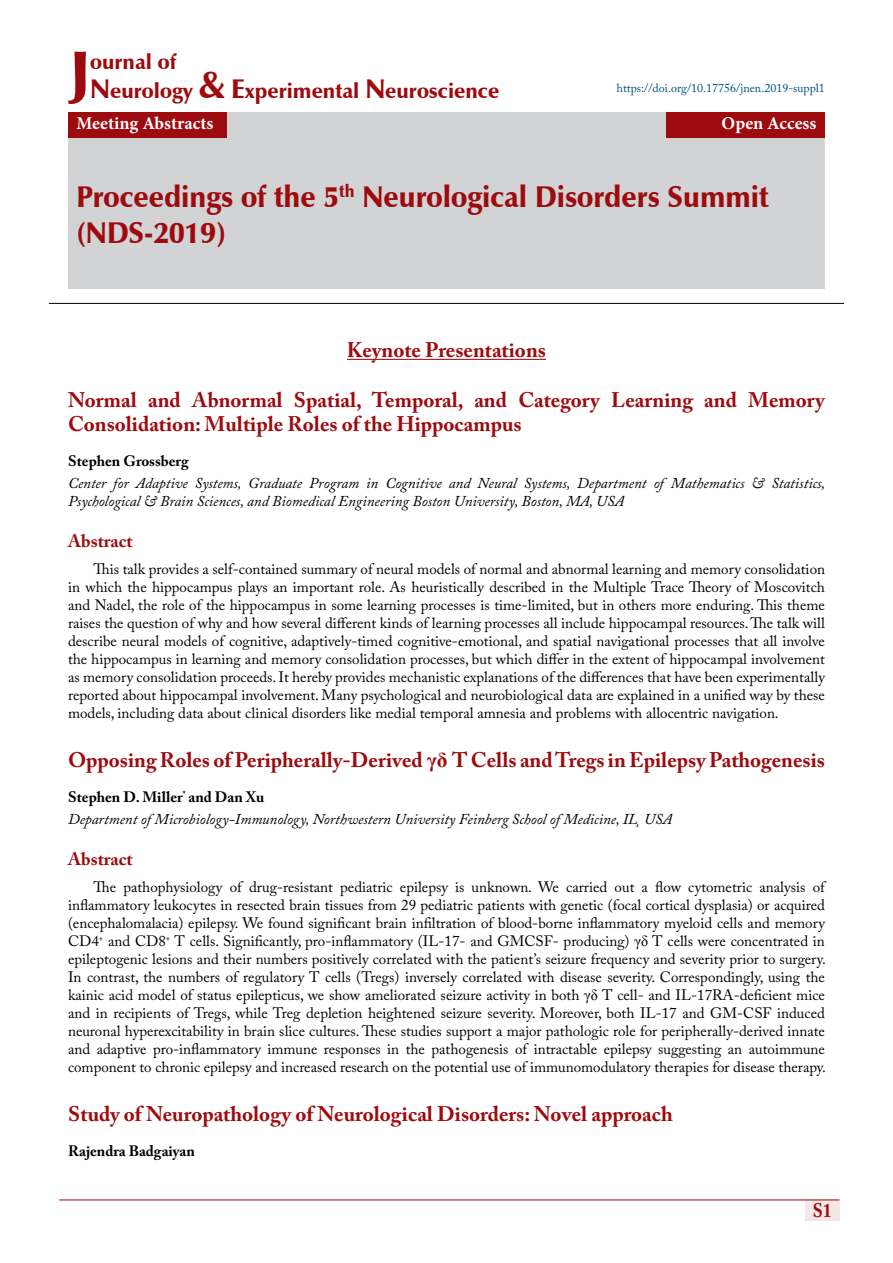
<style>
.page{position:relative;width:893px;height:1263px;background:#fff}
.page>*{position:absolute;margin:0;border:0;box-sizing:border-box;transform-origin:0 0}
.t1{font:900 62.1px "Zapf Humanist 601 BT";color:#9e0b0f}
.t2{font:900 30px/36px "Zapf Humanist 601 BT";color:#9e0b0f;scale:.95 1}
.t3{font:700 21px/24px "Adobe Caslon Pro";color:#9e0b0f}
.t4{font:900 21px/29.4px "Zapf Humanist 601 BT";color:#9e0b0f}
.t5{font:700 19.5px "Adobe Caslon Pro";color:#9e0b0f;scale:.9 1}
.t6{font:700 18px "Minion Pro";color:#fff}
.t7{font:700 18px "Adobe Caslon Pro";color:#9e0b0f}
.t8{font:15px/18px "Adobe Caslon Pro";color:#000;text-align:justify}
.t9{font:italic 15px/18px "Adobe Caslon Pro";color:#000}
.t10{font:700 15px "Adobe Caslon Pro";color:#000}
.t11{font:12px "Adobe Caslon Pro";color:#005082}
.s1{font-size:27px}
.s2{font-size:37.5px}
.s3{font-family:"Times New Roman"}
.s4{font-weight:700;font-style:normal}
</style>
<div class="page">
<div style="left:805px;top:1199px;width:34px;height:22px;background:#f5e7e7"></div>
<hr style="left:59px;top:1199px;width:780px;height:1px;background:#9e0b0f">
<div style="left:68px;top:112px;width:757px;height:177px;background:#d1d3d4"></div>
<div style="left:68px;top:112px;width:159px;height:26px;background:#9e0b0f"></div>
<div style="left:666px;top:112px;width:159px;height:26px;background:#9e0b0f"></div>
<hr style="left:49px;top:303px;width:795px;height:1px;background:#000">
<hr style="left:347px;top:359px;width:199px;height:1px;background:#9e0b0f">
<h1 class="t1" style="left:70px;top:34px;width:22px">J</h1>
<h3 class="t4" style="left:90px;top:47px;width:410px">ournal of<br><span class="s1">N</span>eurology <span class="s2">&amp;</span> <span class="s1">E</span>xperimental <span class="s1">N</span>euroscience</h3>
<p class="t11" style="left:617px;top:81px;width:210px">https://doi.org/10.17756/jnen.2019-suppl1</p>
<p class="t6" style="left:77px;top:111px;width:138px">Meeting Abstracts</p>
<p class="t6" style="left:721px;top:111px;width:96px">Open Access</p>
<h2 class="t2" style="left:77px;top:179px;width:730px">Proceedings of the 5<sup>th</sup> Neurological Disorders Summit (NDS-2019)</h2>
<h3 class="t3" style="left:347px;top:338px;width:201px">Keynote Presentations</h3>
<h3 class="t3" style="left:68px;top:387px;width:758px">Normal and Abnormal Spatial, Temporal, and Category Learning and Memory<br>Consolidation: Multiple Roles of the Hippocampus</h3>
<p class="t10" style="left:68px;top:452px;width:122px">Stephen Grossberg</p>
<p class="t9" style="left:68px;top:474px;width:759px">Center for Adaptive Systems, Graduate Program in Cognitive and Neural Systems, Department of Mathematics &amp; Statistics,<br>Psychological &amp; Brain Sciences, and Biomedical Engineering Boston University, Boston, MA, USA</p>
<p class="t7" style="left:68px;top:530px;width:66px">Abstract</p>
<p class="t8" style="left:68px;top:559px;width:758px;text-indent:26px">This talk provides a self-contained summary of neural models of normal and abnormal learning and memory consolidation in which the hippocampus plays an important role. As heuristically described in the Multiple Trace Theory of Moscovitch and Nadel, the role of the hippocampus in some learning processes is time-limited, but in others more enduring. This theme raises the question of why and how several different kinds of learning processes all include hippocampal resources. The talk will describe neural models of cognitive, adaptively-timed cognitive-emotional, and spatial navigational processes that all involve the hippocampus in learning and memory consolidation processes, but which differ in the extent of hippocampal involvement as memory consolidation proceeds. It hereby provides mechanistic explanations of the differences that have been experimentally reported about hippocampal involvement. Many psychological and neurobiological data are explained in a unified way by these models, including data about clinical disorders like medial temporal amnesia and problems with allocentric navigation.</p>
<h3 class="t3" style="left:68px;top:748px;width:758px">Opposing Roles of Peripherally-Derived <span class="s3">γδ</span> T Cells and Tregs in Epilepsy Pathogenesis</h3>
<p class="t9" style="left:68px;top:786px;width:605px;line-height:22.2px"><span class="s4">Stephen D. Miller</span><sup>*</sup> <span class="s4">and Dan Xu<br></span>Department of Microbiology-Immunology, Northwestern University Feinberg School of Medicine, IL¸ USA</p>
<p class="t7" style="left:68px;top:849px;width:66px">Abstract</p>
<p class="t8" style="left:68px;top:878px;width:759px;text-indent:26px">The pathophysiology of drug-resistant pediatric epilepsy is unknown. We carried out a flow cytometric analysis of inflammatory leukocytes in resected brain tissues from 29 pediatric patients with genetic (focal cortical dysplasia) or acquired (encephalomalacia) epilepsy. We found significant brain infiltration of blood-borne inflammatory myeloid cells and memory CD4<sup>+</sup> and CD8<sup>+</sup> T cells. Significantly, pro-inflammatory (IL-17- and GMCSF- producing) <span class="s3">γδ</span> T cells were concentrated in epileptogenic lesions and their numbers positively correlated with the patient’s seizure frequency and severity prior to surgery.<br>In contrast, the numbers of regulatory T cells (Tregs) inversely correlated with disease severity. Correspondingly, using the kainic acid model of status epilepticus, we show ameliorated seizure activity in both <span class="s3">γδ</span> T cell- and IL-17RA-deficient mice and in recipients of Tregs, while Treg depletion heightened seizure severity. Moreover, both IL-17 and GM-CSF induced neuronal hyperexcitability in brain slice cultures. These studies support a major pathologic role for peripherally-derived innate and adaptive pro-inflammatory immune responses in the pathogenesis of intractable epilepsy suggesting an autoimmune component to chronic epilepsy and increased research on the potential use of immunomodulatory therapies for disease therapy.</p>
<h3 class="t3" style="left:68px;top:1102px;width:606px">Study of Neuropathology of Neurological Disorders: Novel approach</h3>
<p class="t10" style="left:68px;top:1142px;width:128px">Rajendra Badgaiyan</p>
<h3 class="t5" style="left:813px;top:1199px;width:22px">S1</h3>
</div>
